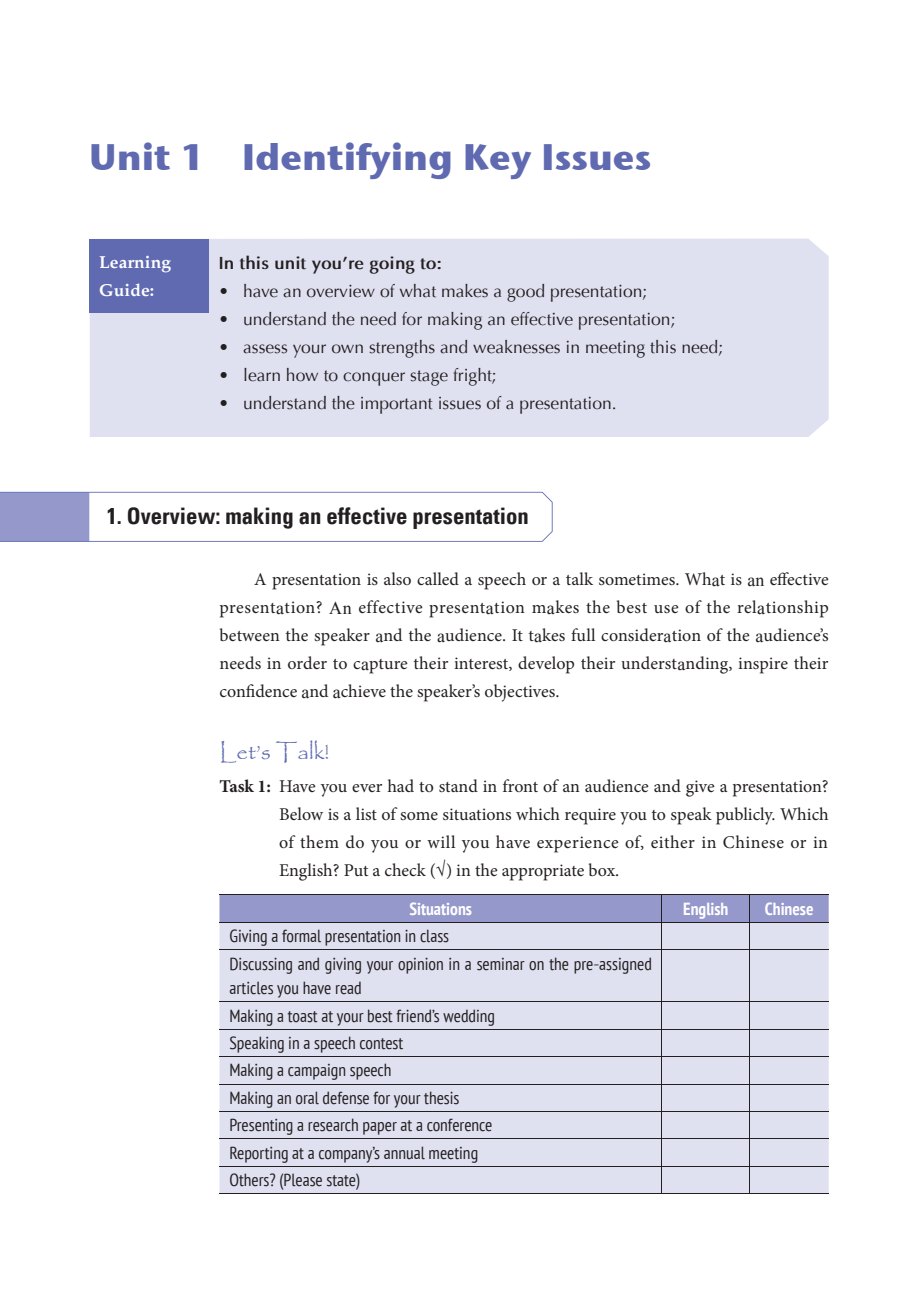
<style>
.page{position:relative;width:918px;height:1290px;background:#fff}
.page>*{position:absolute;margin:0;border:0;box-sizing:border-box;transform-origin:0 0}
.t1{font:36.75px "Stone Sans ITCTT Bold";color:#5f6ab1}
.t2{font:700 condensed 22.75px "Univers LT";color:#231f20}
.t3{font:22.75px "Papyrus";color:#5f6ab1}
.t4{font:17.85px/28px "Minion Pro";color:#231f20;text-align:justify}
.t5{font:condensed 17.5px/27.5px "PT Sans";color:#231f20}
.t6{font:17.5px "Optima";color:#231f20}
.t7{font:700 condensed 17.5px "PT Sans";color:#fff}
.t8{font:700 17.5px "Optima";color:#231f20}
.t9{font:700 17.5px/28px "Palatino";color:#fff}
.s1{font-family:"Times New Roman"}
.s2{font-weight:700}
.s3{font-family:"Trebuchet MS";font-stretch:normal}
</style>
<div class="page">
<div style="left:219px;top:950px;width:609px;height:243px;background:#dfe0f0"></div>
<svg style="left:219px;top:895px;width:609px;height:54px;background:#b6b8d9"></svg>
<hr style="left:219px;top:949px;width:443px;height:1px;background:#231f20">
<hr style="left:662px;top:949px;width:88px;height:1px;background:#231f20">
<hr style="left:662px;top:950px;width:1px;height:51px;background:#231f20">
<hr style="left:750px;top:949px;width:78px;height:1px;background:#231f20">
<hr style="left:749px;top:950px;width:1px;height:51px;background:#231f20">
<hr style="left:219px;top:1001px;width:443px;height:1px;background:#231f20">
<hr style="left:662px;top:1001px;width:88px;height:1px;background:#231f20">
<hr style="left:750px;top:1001px;width:78px;height:1px;background:#231f20">
<hr style="left:219px;top:1029px;width:443px;height:1px;background:#231f20">
<hr style="left:662px;top:1029px;width:88px;height:1px;background:#231f20">
<hr style="left:750px;top:1029px;width:78px;height:1px;background:#231f20">
<hr style="left:219px;top:1056px;width:443px;height:1px;background:#231f20">
<hr style="left:662px;top:1056px;width:88px;height:1px;background:#231f20">
<hr style="left:750px;top:1056px;width:78px;height:1px;background:#231f20">
<hr style="left:219px;top:1084px;width:443px;height:1px;background:#231f20">
<hr style="left:662px;top:1084px;width:88px;height:1px;background:#231f20">
<hr style="left:750px;top:1084px;width:78px;height:1px;background:#231f20">
<hr style="left:219px;top:1111px;width:443px;height:1px;background:#231f20">
<hr style="left:662px;top:1111px;width:88px;height:1px;background:#231f20">
<hr style="left:750px;top:1111px;width:78px;height:1px;background:#231f20">
<hr style="left:219px;top:1138px;width:443px;height:1px;background:#231f20">
<hr style="left:662px;top:1138px;width:88px;height:1px;background:#231f20">
<hr style="left:750px;top:1138px;width:78px;height:1px;background:#231f20">
<hr style="left:219px;top:1166px;width:443px;height:1px;background:#231f20">
<hr style="left:662px;top:1166px;width:88px;height:1px;background:#231f20">
<svg style="left:662px;top:1002px;width:1px;height:191px"></svg>
<hr style="left:750px;top:1166px;width:78px;height:1px;background:#231f20">
<svg style="left:749px;top:1002px;width:1px;height:191px"></svg>
<hr style="left:219px;top:894px;width:443px;height:1px;background:#231f20">
<hr style="left:662px;top:894px;width:88px;height:1px;background:#231f20">
<hr style="left:750px;top:894px;width:78px;height:1px;background:#231f20">
<hr style="left:219px;top:1193px;width:443px;height:1px;background:#231f20">
<hr style="left:662px;top:1193px;width:88px;height:1px;background:#231f20">
<hr style="left:750px;top:1193px;width:78px;height:1px;background:#231f20">
<div style="left:90px;top:239px;width:738px;height:198px;background:#dfe0f0"></div>
<div style="left:89px;top:239px;width:119px;height:74px;background:#5f6ab1"></div>
<svg style="left:0;top:492px;width:552px;height:50px"></svg>
<p class="t1" style="left:89px;top:134px;width:563px">Unit 1 Identifying Key Issues</p>
<p class="t9" style="left:99px;top:248px;width:73px">Learning<br>Guide:</p>
<p class="t8" style="left:218px;top:252px;width:225px">In this unit you’re going to:</p>
<p class="t6" style="left:218px;top:280px;width:430px">• have an overview of what makes a good presentation;</p>
<p class="t6" style="left:218px;top:308px;width:459px">• understand the need for making an effective presentation;</p>
<p class="t6" style="left:218px;top:336px;width:506px">• assess your own strengths and weaknesses in meeting this need;</p>
<p class="t6" style="left:218px;top:364px;width:280px">• learn how to conquer stage fright;</p>
<p class="t6" style="left:218px;top:392px;width:400px">• understand the important issues of a presentation.</p>
<p class="t2" style="left:107px;top:501px;width:424px">1. Overview: making an effective presentation</p>
<p class="t4" style="left:219px;top:566px;width:611px;text-indent:35px">A presentation is also called a speech or a talk sometimes. Wh<span class="s1">a</span>t is <span class="s1">an</span> effective present<span class="s1">a</span>tion? <span class="s1">An</span> effective present<span class="s1">a</span>tion m<span class="s1">a</span>kes the best use of the rel<span class="s1">a</span>tionship between the speaker <span class="s1">a</span>nd the <span class="s1">a</span>udience. It t<span class="s1">a</span>kes full consider<span class="s1">a</span>tion of the <span class="s1">a</span>udience’s needs in order to c<span class="s1">a</span>pture their interest, develop their underst<span class="s1">a</span>nding, inspire their confidence <span class="s1">a</span>nd <span class="s1">a</span>chieve the speaker’s objectives.</p>
<p class="t3" style="left:219px;top:738px;width:111px">Let’s Talk!</p>
<p class="t4" style="left:279px;top:772px;width:551px;text-indent:-60px"><span class="s2">Task 1:</span> Have you ever had to stand in front of an audience and give a presentation?<br>Below is a list of some situations which require you to speak publicly. Which of them do you or will you have experience of, either in Chinese or in English? Put a check (√) in the appropriate box.</p>
<p class="t7" style="left:409px;top:897px;width:64px">Situations</p>
<p class="t7" style="left:683px;top:897px;width:47px">English</p>
<p class="t7" style="left:765px;top:897px;width:50px">Chinese</p>
<p class="t5" style="left:229px;top:922px;width:424px">Giving a formal presentation in class<br>Discussing and giving your opinion in a seminar on the pre<span class="s3">–</span>assigned</p>
<p class="t5" style="left:229px;top:974px;width:267px">articles you have read<br>Making a toast at your best friend’s wedding Speaking in a speech contest<br>Making a campaign speech<br>Making an oral defense for your thesis Presenting a research paper at a conference Reporting at a company’s annual meeting Others? (Please state)</p>
</div>
